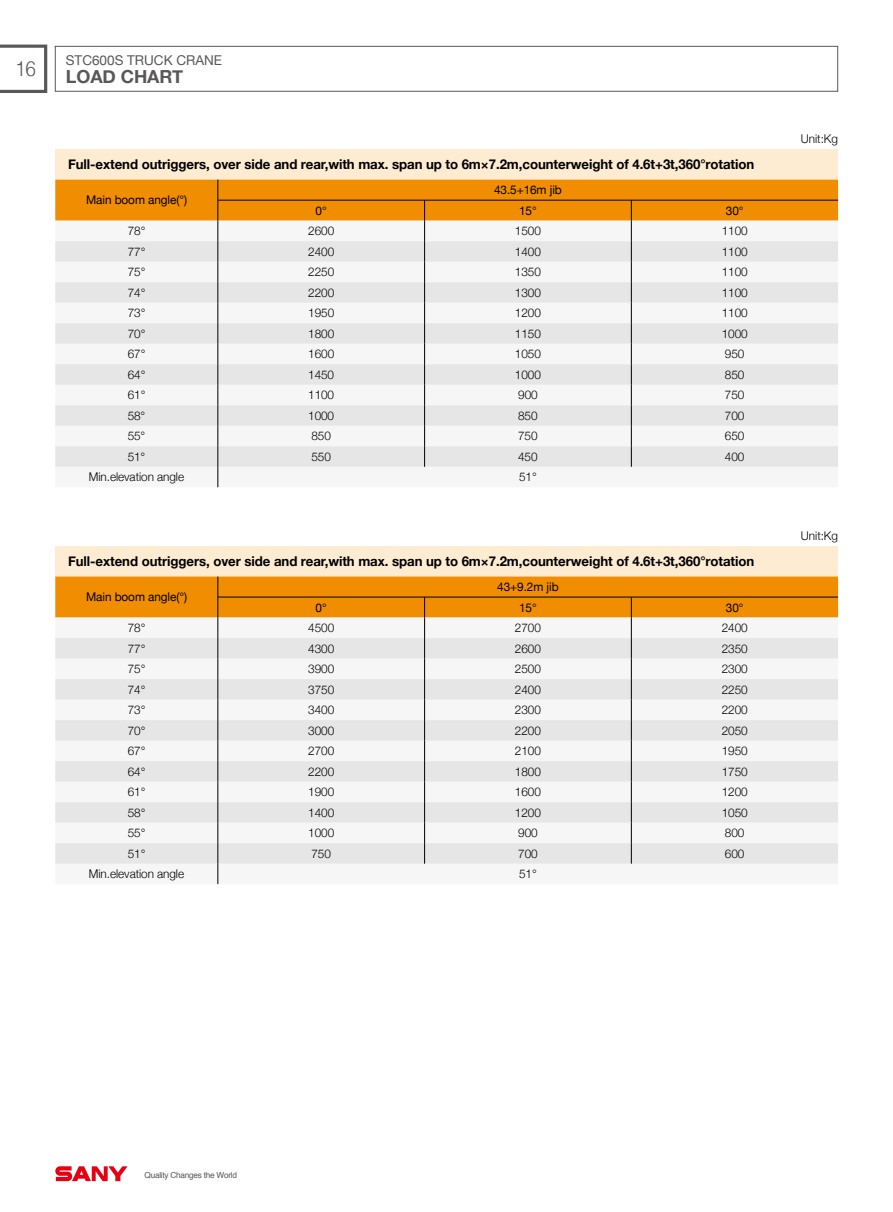
<style>
.page{position:relative;width:893px;height:1212px;background:#fff}
.page>*{position:absolute;margin:0;border:0;box-sizing:border-box;transform-origin:0 0}
.t1{font:300 21px "Helvetica";color:#595757;scale:.9 1}
.t2{font:700 18px "Helvetica Neue";letter-spacing:-.005em;color:#595757}
.t3{font:700 13.5px "Helvetica Neue";letter-spacing:-.005em;color:#000}
.t4{font:13.5px "Helvetica Neue";color:#595757}
.t5{font:300 12px "Helvetica Neue";letter-spacing:-.005em;color:#000}
.t6{font:12px "Helvetica Neue";letter-spacing:-.005em;color:#000}
.t7{font:8.25px "Helvetica";letter-spacing:-.03em;color:#595757}
</style>
<div class="page">
<div style="left:55px;top:546px;width:783px;height:30px;background:#feecd2"></div>
<svg style="left:55px;top:576px;width:783px;height:308px"></svg>
<hr style="left:218px;top:597px;width:207px;height:1px;background:#000">
<hr style="left:425px;top:597px;width:206px;height:1px;background:#000">
<hr style="left:631px;top:597px;width:207px;height:1px;background:#000">
<div style="left:55px;top:46px;width:783px;height:45px;border:1px solid #595757"></div>
<svg style="left:0;top:45px;width:47px;height:48px"></svg>
<svg style="left:55px;top:1166px;width:73px;height:15px"></svg>
<div style="left:55px;top:149px;width:783px;height:31px;background:#feecd2"></div>
<svg style="left:55px;top:180px;width:783px;height:307px"></svg>
<hr style="left:218px;top:200px;width:207px;height:1px;background:#000">
<hr style="left:425px;top:200px;width:206px;height:1px;background:#000">
<hr style="left:631px;top:200px;width:207px;height:1px;background:#000">
<h1 class="t1" style="left:15px;top:51px;width:25px">16</h1>
<p class="t4" style="left:66px;top:50px;width:158px">STC600S Truc k Crane</p>
<h2 class="t2" style="left:66px;top:62px;width:119px">LOAD CHART</h2>
<p class="t3" style="left:68px;top:154px;width:688px">Full-extend outriggers, over side and rear,with max. span up to 6m×7.2m,counterweight of 4.6t+3t,360°rotation</p>
<p class="t6" style="left:86px;top:191px;width:103px">Main boom angle(°)</p>
<p class="t6" style="left:494px;top:181px;width:69px">43.5+16m jib</p>
<p class="t6" style="left:316px;top:202px;width:13px">0°</p>
<p class="t6" style="left:519px;top:202px;width:19px">15°</p>
<p class="t6" style="left:726px;top:202px;width:19px">30°</p>
<p class="t5" style="left:128px;top:221px;width:19px">78°</p>
<p class="t5" style="left:308px;top:221px;width:27px">2600</p>
<p class="t5" style="left:515px;top:221px;width:27px">1500</p>
<p class="t5" style="left:722px;top:221px;width:27px">1100</p>
<p class="t5" style="left:128px;top:242px;width:19px">77°</p>
<p class="t5" style="left:308px;top:242px;width:27px">2400</p>
<p class="t5" style="left:515px;top:242px;width:27px">1400</p>
<p class="t5" style="left:722px;top:242px;width:27px">1100</p>
<p class="t5" style="left:128px;top:262px;width:19px">75°</p>
<p class="t5" style="left:308px;top:262px;width:27px">2250</p>
<p class="t5" style="left:515px;top:262px;width:27px">1350</p>
<p class="t5" style="left:722px;top:262px;width:27px">1100</p>
<p class="t5" style="left:128px;top:283px;width:19px">74°</p>
<p class="t5" style="left:308px;top:283px;width:27px">2200</p>
<p class="t5" style="left:515px;top:283px;width:27px">1300</p>
<p class="t5" style="left:722px;top:283px;width:27px">1100</p>
<p class="t5" style="left:128px;top:303px;width:19px">73°</p>
<p class="t5" style="left:308px;top:303px;width:27px">1950</p>
<p class="t5" style="left:515px;top:303px;width:27px">1200</p>
<p class="t5" style="left:722px;top:303px;width:27px">1100</p>
<p class="t5" style="left:128px;top:324px;width:19px">70°</p>
<p class="t5" style="left:308px;top:324px;width:27px">1800</p>
<p class="t5" style="left:515px;top:324px;width:27px">1150</p>
<p class="t5" style="left:722px;top:324px;width:27px">1000</p>
<p class="t5" style="left:128px;top:344px;width:19px">67°</p>
<p class="t5" style="left:308px;top:344px;width:27px">1600</p>
<p class="t5" style="left:515px;top:344px;width:27px">1050</p>
<p class="t5" style="left:725px;top:344px;width:21px">950</p>
<p class="t5" style="left:128px;top:365px;width:19px">64°</p>
<p class="t5" style="left:308px;top:365px;width:27px">1450</p>
<p class="t5" style="left:515px;top:365px;width:27px">1000</p>
<p class="t5" style="left:725px;top:365px;width:21px">850</p>
<p class="t5" style="left:128px;top:385px;width:19px">61°</p>
<p class="t5" style="left:308px;top:385px;width:27px">1100</p>
<p class="t5" style="left:518px;top:385px;width:21px">900</p>
<p class="t5" style="left:725px;top:385px;width:21px">750</p>
<p class="t5" style="left:128px;top:406px;width:19px">58°</p>
<p class="t5" style="left:308px;top:406px;width:27px">1000</p>
<p class="t5" style="left:518px;top:406px;width:21px">850</p>
<p class="t5" style="left:725px;top:406px;width:21px">700</p>
<p class="t5" style="left:128px;top:426px;width:19px">55°</p>
<p class="t5" style="left:311px;top:426px;width:21px">850</p>
<p class="t5" style="left:518px;top:426px;width:21px">750</p>
<p class="t5" style="left:725px;top:426px;width:21px">650</p>
<p class="t5" style="left:128px;top:447px;width:19px">51°</p>
<p class="t5" style="left:311px;top:447px;width:21px">550</p>
<p class="t5" style="left:518px;top:447px;width:21px">450</p>
<p class="t5" style="left:725px;top:447px;width:21px">400</p>
<p class="t5" style="left:89px;top:467px;width:97px">Min.elevation angle</p>
<p class="t5" style="left:519px;top:467px;width:19px">51°</p>
<p class="t3" style="left:68px;top:551px;width:688px">Full-extend outriggers, over side and rear,with max. span up to 6m×7.2m,counterweight of 4.6t+3t,360°rotation</p>
<p class="t6" style="left:86px;top:588px;width:103px">Main boom angle(°)</p>
<p class="t6" style="left:497px;top:578px;width:63px">43+9.2m jib</p>
<p class="t6" style="left:316px;top:599px;width:13px">0°</p>
<p class="t6" style="left:519px;top:599px;width:19px">15°</p>
<p class="t6" style="left:726px;top:599px;width:19px">30°</p>
<p class="t5" style="left:128px;top:618px;width:19px">78°</p>
<p class="t5" style="left:308px;top:618px;width:27px">4500</p>
<p class="t5" style="left:515px;top:618px;width:27px">2700</p>
<p class="t5" style="left:722px;top:618px;width:27px">2400</p>
<p class="t5" style="left:128px;top:639px;width:19px">77°</p>
<p class="t5" style="left:308px;top:639px;width:27px">4300</p>
<p class="t5" style="left:515px;top:639px;width:27px">2600</p>
<p class="t5" style="left:722px;top:639px;width:27px">2350</p>
<p class="t5" style="left:128px;top:659px;width:19px">75°</p>
<p class="t5" style="left:308px;top:659px;width:27px">3900</p>
<p class="t5" style="left:515px;top:659px;width:27px">2500</p>
<p class="t5" style="left:722px;top:659px;width:27px">2300</p>
<p class="t5" style="left:128px;top:680px;width:19px">74°</p>
<p class="t5" style="left:308px;top:680px;width:27px">3750</p>
<p class="t5" style="left:515px;top:680px;width:27px">2400</p>
<p class="t5" style="left:722px;top:680px;width:27px">2250</p>
<p class="t5" style="left:128px;top:700px;width:19px">73°</p>
<p class="t5" style="left:308px;top:700px;width:27px">3400</p>
<p class="t5" style="left:515px;top:700px;width:27px">2300</p>
<p class="t5" style="left:722px;top:700px;width:27px">2200</p>
<p class="t5" style="left:128px;top:721px;width:19px">70°</p>
<p class="t5" style="left:308px;top:721px;width:27px">3000</p>
<p class="t5" style="left:515px;top:721px;width:27px">2200</p>
<p class="t5" style="left:722px;top:721px;width:27px">2050</p>
<p class="t5" style="left:128px;top:741px;width:19px">67°</p>
<p class="t5" style="left:308px;top:741px;width:27px">2700</p>
<p class="t5" style="left:515px;top:741px;width:27px">2100</p>
<p class="t5" style="left:722px;top:741px;width:27px">1950</p>
<p class="t5" style="left:128px;top:762px;width:19px">64°</p>
<p class="t5" style="left:308px;top:762px;width:27px">2200</p>
<p class="t5" style="left:515px;top:762px;width:27px">1800</p>
<p class="t5" style="left:722px;top:762px;width:27px">1750</p>
<p class="t5" style="left:128px;top:782px;width:19px">61°</p>
<p class="t5" style="left:308px;top:782px;width:27px">1900</p>
<p class="t5" style="left:515px;top:782px;width:27px">1600</p>
<p class="t5" style="left:722px;top:782px;width:27px">1200</p>
<p class="t5" style="left:128px;top:803px;width:19px">58°</p>
<p class="t5" style="left:308px;top:803px;width:27px">1400</p>
<p class="t5" style="left:515px;top:803px;width:27px">1200</p>
<p class="t5" style="left:722px;top:803px;width:27px">1050</p>
<p class="t5" style="left:128px;top:823px;width:19px">55°</p>
<p class="t5" style="left:308px;top:823px;width:27px">1000</p>
<p class="t5" style="left:518px;top:823px;width:21px">900</p>
<p class="t5" style="left:725px;top:823px;width:21px">800</p>
<p class="t5" style="left:128px;top:844px;width:19px">51°</p>
<p class="t5" style="left:311px;top:844px;width:21px">750</p>
<p class="t5" style="left:518px;top:844px;width:21px">700</p>
<p class="t5" style="left:725px;top:844px;width:21px">600</p>
<p class="t5" style="left:89px;top:864px;width:97px">Min.elevation angle</p>
<p class="t5" style="left:519px;top:864px;width:19px">51°</p>
<p class="t5" style="left:801px;top:129px;width:39px">Unit:Kg</p>
<p class="t5" style="left:801px;top:526px;width:39px">Unit:Kg</p>
<p class="t7" style="left:145px;top:1169px;width:94px">Quality Changes the World</p>
</div>
